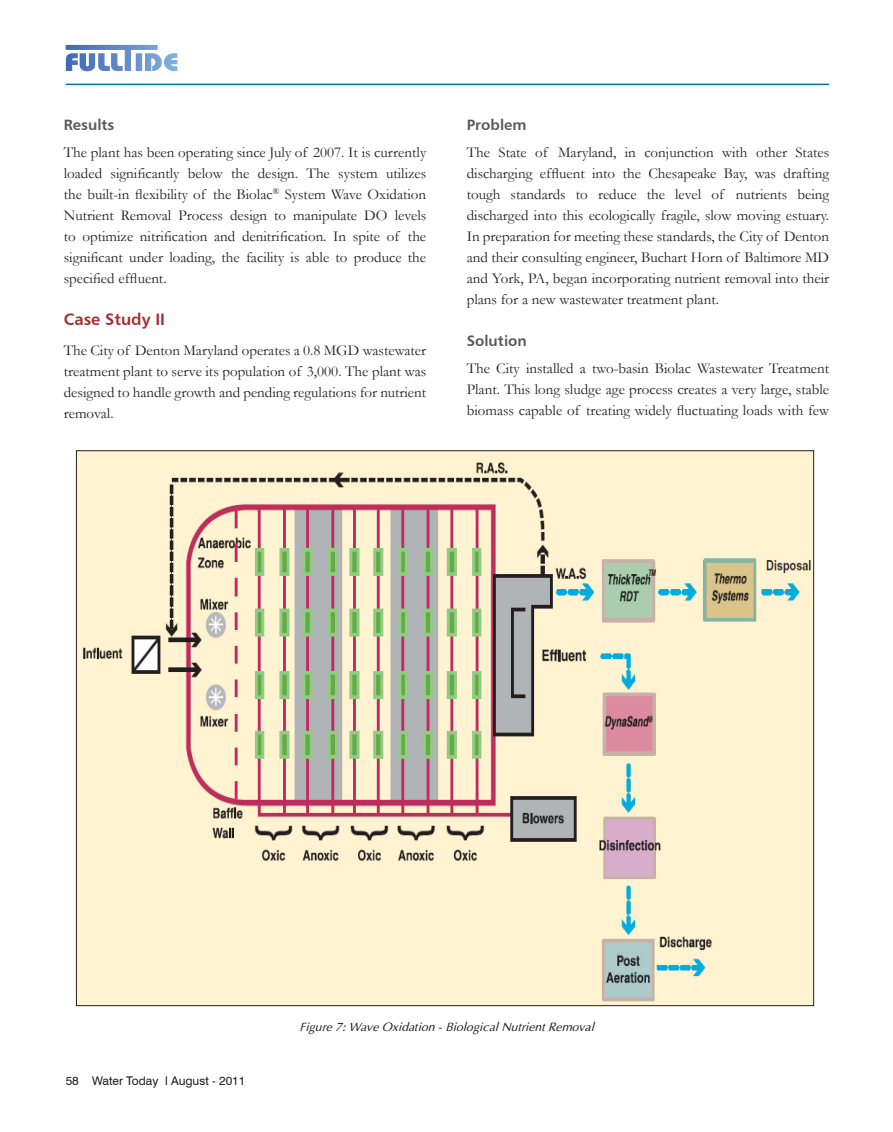
<style>
.page{position:relative;width:893px;height:1132px;background:#fff}
.page>*{position:absolute;margin:0;border:0;box-sizing:border-box;transform-origin:0 0}
.t1{font:16.5px "Humanist 777 BT Bold B";color:#a72b30}
.t2{font:15px/21px "Garamond";color:#231f20;text-align:justify}
.t3{font:15px "Humanist 777 BT Bold B";color:#57585a}
.t4{font:italic 12px "Optima";letter-spacing:.005em;color:#231f20}
.t5{font:12px "Swiss 721 BT";color:#231f20}
</style>
<div class="page">
<hr style="left:66px;top:84px;width:763px;height:1px;background:#0072bc">
<svg style="left:66px;top:45px;width:111px;height:26px"></svg>
<img style="left:78px;top:452px;width:734px;height:551px">
<p class="t3" style="left:64px;top:115px;width:52px">Results</p>
<p class="t2" style="left:64px;top:141px;width:364px">The plant has been operating since July of 2007. It is currently loaded significantly below the design. The system utilizes the built-in flexibility of the Biolac<sup>®</sup> System Wave Oxidation Nutrient Removal Process design to manipulate DO levels to optimize nitrification and denitrification. In spite of the significant under loading, the facility is able to produce the specified effluent.</p>
<p class="t1" style="left:64px;top:309px;width:103px">Case Study II</p>
<p class="t2" style="left:64px;top:339px;width:364px">The City of Denton Maryland operates a 0.8 MGD wastewater treatment plant to serve its population of 3,000. The plant was designed to handle growth and pending regulations for nutrient removal.</p>
<p class="t3" style="left:467px;top:115px;width:61px">Problem</p>
<p class="t2" style="left:467px;top:141px;width:364px">The State of Maryland, in conjunction with other States discharging effluent into the Chesapeake Bay, was drafting tough standards to reduce the level of nutrients being discharged into this ecologically fragile, slow moving estuary.<br>In preparation for meeting these standards, the City of Denton and their consulting engineer, Buchart Horn of Baltimore MD and York, PA, began incorporating nutrient removal into their plans for a new wastewater treatment plant.</p>
<p class="t3" style="left:467px;top:331px;width:62px">Solution</p>
<p class="t2" style="left:467px;top:357px;width:364px">The City installed a two-basin Biolac Wastewater Treatment Plant. This long sludge age process creates a very large, stable biomass capable of treating widely fluctuating loads with few</p>
<p class="t5" style="left:66px;top:1072px;width:181px">58 Water Today l August - 2011</p>
<p class="t4" style="left:299px;top:1019px;width:296px">Figure 7: Wave Oxidation - Biological Nutrient Removal</p>
</div>
